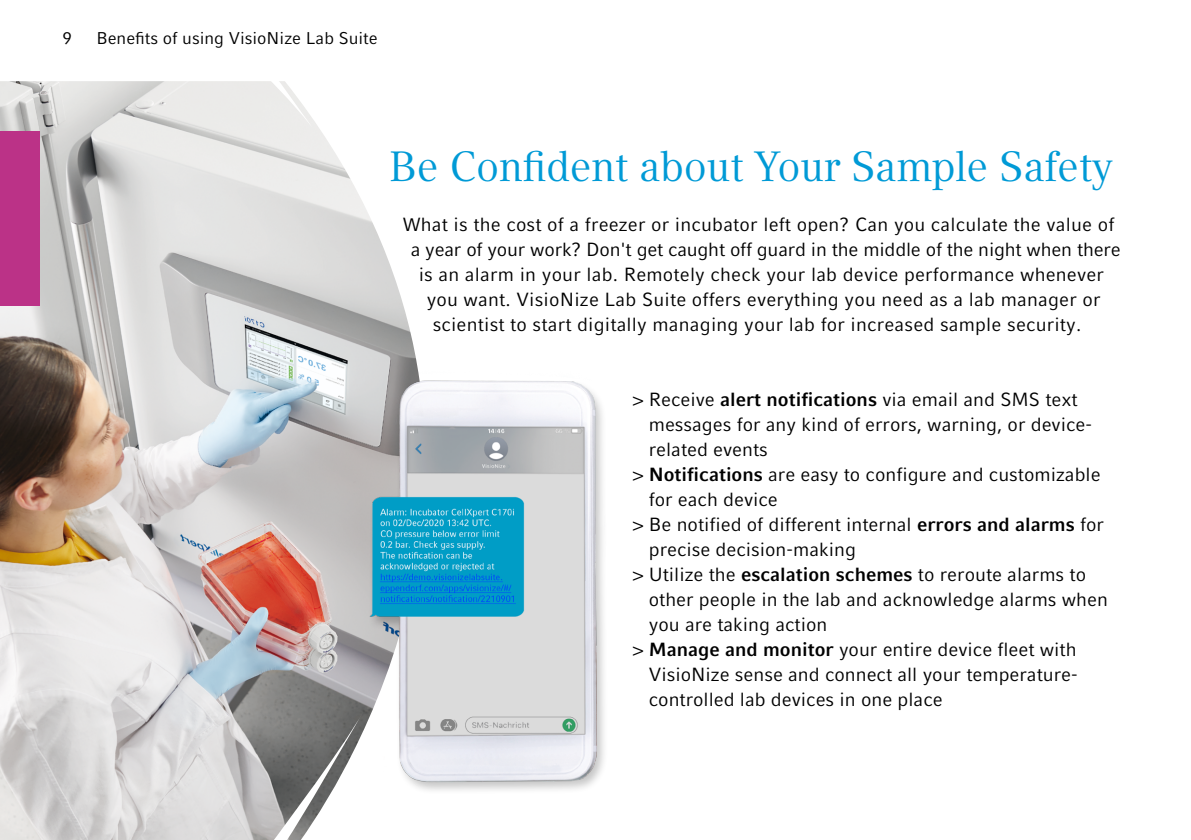
<style>
.page{position:relative;width:1191px;height:840px;background:#fff}
.page>*{position:absolute;margin:0;border:0;box-sizing:border-box;transform-origin:0 0}
.t1{font:42px "Compatil Textfor Eppendorf";letter-spacing:-.01em;color:#009ad6}
.t2{font:19px/25px "Compatil Factfor Eppendorf";color:#000;text-align:center}
.t3{font:17px "Compatil Factfor Eppendorf";color:#000}
.s1{font-weight:700}
</style>
<div class="page">
<img style="left:0;top:81px;width:418px;height:758px">
<svg style="left:249px;top:81px;width:66px;height:51px"></svg>
<svg style="left:268px;top:710px;width:96px;height:129px"></svg>
<img style="left:348px;top:370px;width:256px;height:426px">
<div style="left:0;top:131px;width:40px;height:175px;background:#bb3287"></div>
<p class="t3" style="left:62px;top:28px;width:11px">9</p>
<p class="t3" style="left:96px;top:28px;width:283px">Benefits of using VisioNize Lab Suite</p>
<h1 class="t1" style="left:389px;top:142px;width:725px">Be Confident about Your Sample Safety</h1>
<p class="t2" style="left:403px;top:212px;width:719px">What is the cost of a freezer or incubator left open? Can you calculate the value of a year of your work? Don't get caught off guard in the middle of the night when there is an alarm in your lab. Remotely check your lab device performance whenever you want. VisioNize Lab Suite offers everything you need as a lab manager or scientist to start digitally managing your lab for increased sample security.</p>
<p class="t2" style="left:633px;top:386px;width:446px">&gt; Receive <span class="s1">alert notifications</span> via email and SMS text</p>
<p class="t2" style="left:649px;top:411px;width:445px">messages for any kind of errors, warning, or device-</p>
<p class="t2" style="left:649px;top:436px;width:120px">related events</p>
<p class="t2" style="left:633px;top:461px;width:469px">&gt; <span class="s1">Notifications</span> are easy to configure and customizable</p>
<p class="t2" style="left:649px;top:486px;width:131px">for each device</p>
<p class="t2" style="left:633px;top:511px;width:472px">&gt; Be notified of different internal <span class="s1">errors and alarms</span> for</p>
<p class="t2" style="left:649px;top:536px;width:209px">precise decision-making</p>
<p class="t2" style="left:633px;top:561px;width:455px">&gt; Utilize the <span class="s1">escalation schemes</span> to reroute alarms to</p>
<p class="t2" style="left:649px;top:586px;width:461px">other people in the lab and acknowledge alarms when</p>
<p class="t2" style="left:649px;top:611px;width:180px">you are taking action</p>
<p class="t2" style="left:633px;top:636px;width:445px">&gt; <span class="s1">Manage and monitor</span> your entire device fleet with</p>
<p class="t2" style="left:649px;top:661px;width:430px">VisioNize sense and connect all your temperature-</p>
<p class="t2" style="left:649px;top:686px;width:295px">controlled lab devices in one place</p>
</div>
